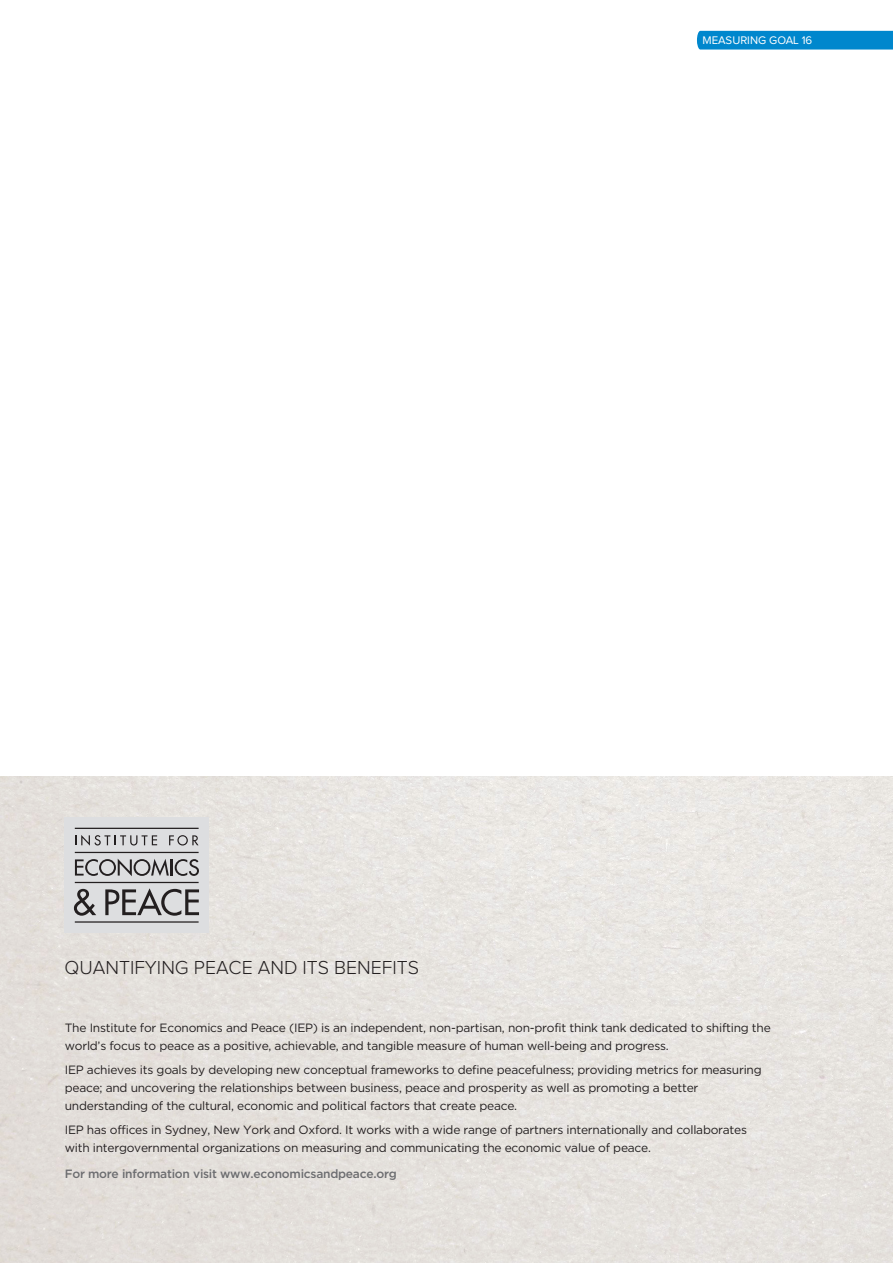
<style>
.page{position:relative;width:893px;height:1263px;background:#fff}
.page>*{position:absolute;margin:0;border:0;box-sizing:border-box;transform-origin:0 0}
.t1{font:300 19.5px "Proxima Nova";color:#231f20}
.t2{font:12px/18px "Gotham";letter-spacing:-.02em;color:#231f20}
.t3{font:500 12px "Gotham";letter-spacing:-.02em;color:#6c6d70}
.t4{font:11.4px "Proxima Nova";color:#fff}
</style>
<div class="page">
<div style="left:697px;top:31px;width:196px;height:19px;background:#0087cd"></div>
<img style="left:0;top:776px;width:893px;height:487px">
<div style="left:64px;top:817px;width:145px;height:116px;background:#dddee0"></div>
<svg style="left:75px;top:835px;width:82px;height:11px"></svg>
<svg style="left:169px;top:835px;width:30px;height:10px"></svg>
<svg style="left:75px;top:859px;width:124px;height:17px"></svg>
<svg style="left:74px;top:889px;width:22px;height:27px"></svg>
<svg style="left:105px;top:888px;width:94px;height:28px"></svg>
<hr style="left:75px;top:852px;width:124px;height:1px;background:#231f20">
<hr style="left:75px;top:882px;width:124px;height:1px;background:#231f20">
<hr style="left:75px;top:921px;width:124px;height:2px;background:#231f20">
<hr style="left:75px;top:828px;width:124px;height:1px;background:#231f20">
<p class="t4" style="left:702px;top:35px;width:111px">MEASURING GOAL 16</p>
<p class="t1" style="left:64px;top:959px;width:356px">QUANTIFYING PEACE AND ITS BENEFITS</p>
<p class="t2" style="left:65px;top:1018px;width:707px">The Institute for Economics and Peace (IEP) is an independent, non-partisan, non-profit think tank dedicated to shifting the world’s focus to peace as a positive, achievable, and tangible measure of human well-being and progress.</p>
<p class="t2" style="left:65px;top:1060px;width:698px">IEP achieves its goals by developing new conceptual frameworks to define peacefulness; providing metrics for measuring peace; and uncovering the relationships between business, peace and prosperity as well as promoting a better understanding of the cultural, economic and political factors that create peace.</p>
<p class="t2" style="left:65px;top:1121px;width:684px">IEP has offices in Sydney, New York and Oxford. It works with a wide range of partners internationally and collaborates with intergovernmental organizations on measuring and communicating the economic value of peace.</p>
<p class="t3" style="left:65px;top:1166px;width:333px">For more information visit www.economicsandpeace.org</p>
</div>
